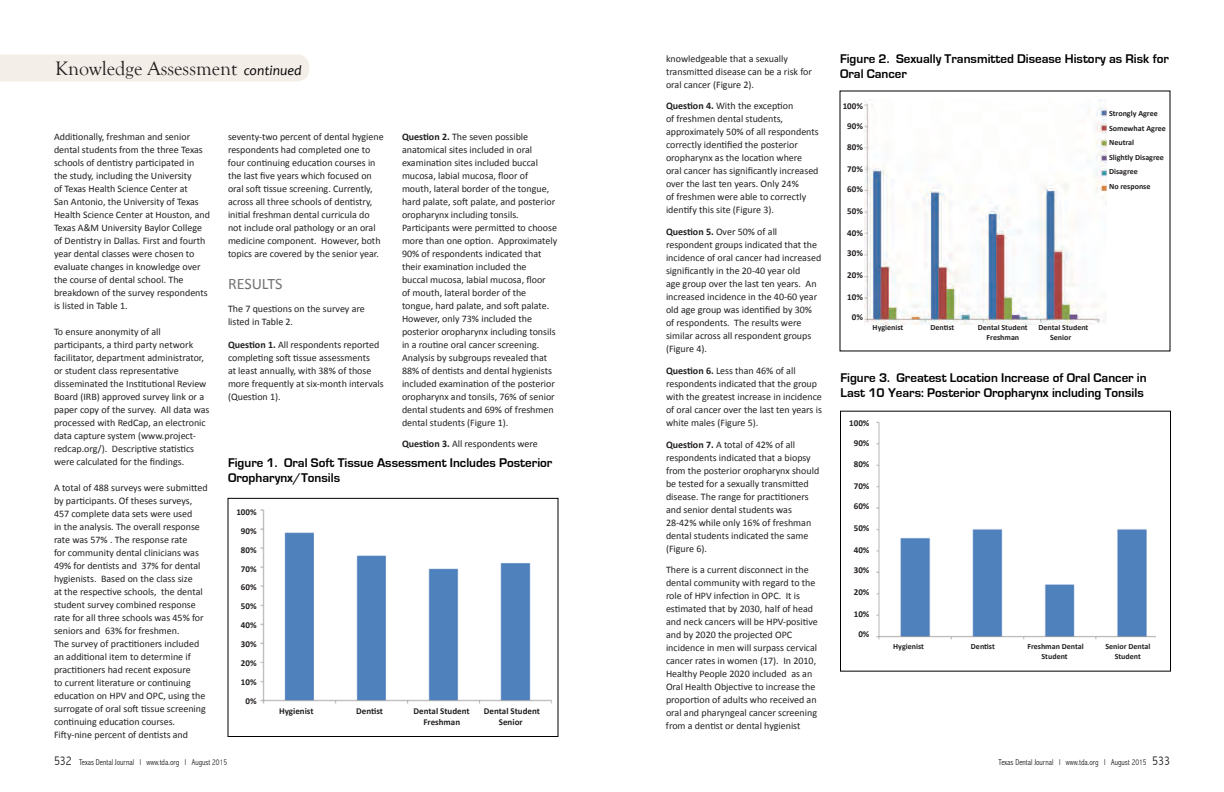
<style>
.page{position:relative;width:1224px;height:792px;background:#fff}
.page>*{position:absolute;margin:0;border:0;box-sizing:border-box;transform-origin:0 0}
.t1{font:20px "Goudy Old Style T";color:#231f20}
.t2{font:16px "Calibri";color:#737476}
.t3{font:700 13px/15px "Eurostile";color:#000}
.t4{font:10px/13px "Calibri";color:#231f20}
.t5{font:700 9px/18.9px "Calibri";color:#231f20;text-align:right}
.t6{font:300 condensed 8.5px "Abadi";color:#231f20;scale:.95 1}
.t7{font:700 8px/14.6px "Calibri";color:#231f20}
.s1{font-family:"Candara";font-style:italic;font-size:14px;color:#000}
.s2{font-weight:700}
.s3{font-size:13px}
</style>
<div class="page">
<div style="left:840px;top:411px;width:331px;height:261px;border:1px solid #000"></div>
<div style="left:228px;top:498px;width:330px;height:239px;border:1px solid #000"></div>
<img style="left:260px;top:510px;width:292px;height:194px">
<img style="left:876px;top:421px;width:279px;height:219px">
<img style="left:864px;top:99px;width:242px;height:226px">
<div style="left:0;top:54px;width:309px;height:27px;background:#f4eee8"></div>
<h1 class="t1" style="left:55px;top:57px;width:248px">Knowledge Assessment <span class="s1">continued</span></h1>
<p class="t4" style="left:54px;top:130px;width:157px">Additionally, freshman and senior dental students from the three Texas schools of dentistry participated in the study, including the University<br>of Texas Health Science Center at<br>San Antonio, the University of Texas Health Science Center at Houston, and Texas A&amp;M University Baylor College of Dentistry in Dallas. First and fourth year dental classes were chosen to evaluate changes in knowledge over the course of dental school. The breakdown of the survey respondents is listed in Table 1.</p>
<p class="t4" style="left:54px;top:325px;width:157px">To ensure anonymity of all participants, a third party network facilitator, department administrator, or student class representative disseminated the Institutional Review Board (IRB) approved survey link or a paper copy of the survey. All data was processed with RedCap, an electronic data capture system (www.project&shy;redcap.org/). Descriptive statistics were calculated for the findings.</p>
<p class="t4" style="left:54px;top:481px;width:155px">A total of 488 surveys were submitted by participants. Of theses surveys, 457 complete data sets were used<br>in the analysis. The overall response rate was 57% . The response rate<br>for community dental clinicians was 49% for dentists and 37% for dental hygienists. Based on the class size<br>at the respective schools, the dental student survey combined response rate for all three schools was 45% for seniors and 63% for freshmen.<br>The survey of practitioners included an additional item to determine if practitioners had recent exposure<br>to current literature or continuing education on HPV and OPC, using the surrogate of oral soft tissue screening continuing education courses.<br>Fifty-nine percent of dentists and</p>
<p class="t4" style="left:228px;top:130px;width:157px">seventy-two percent of dental hygiene respondents had completed one to four continuing education courses in the last five years which focused on oral soft tissue screening. Currently, across all three schools of dentistry, initial freshman dental curricula do not include oral pathology or an oral medicine component. However, both topics are covered by the senior year.</p>
<h2 class="t2" style="left:228px;top:274px;width:56px">RESULTS</h2>
<p class="t4" style="left:228px;top:302px;width:138px">The 7 questions on the survey are listed in Table 2.</p>
<p class="t4" style="left:228px;top:338px;width:157px"><span class="s2">Question 1.</span> All respondents reported completing soft tissue assessments<br>at least annually, with 38% of those more frequently at six-month intervals (Question 1).</p>
<p class="t4" style="left:402px;top:130px;width:157px"><span class="s2">Question 2.</span> The seven possible anatomical sites included in oral examination sites included buccal mucosa, labial mucosa, floor of mouth, lateral border of the tongue, hard palate, soft palate, and posterior oropharynx including tonsils.<br>Participants were permitted to choose more than one option. Approximately 90% of respondents indicated that their examination included the<br>buccal mucosa, labial mucosa, floor<br>of mouth, lateral border of the tongue, hard palate, and soft palate.<br>However, only 73% included the posterior oropharynx including tonsils in a routine oral cancer screening.<br>Analysis by subgroups revealed that 88% of dentists and dental hygienists included examination of the posterior oropharynx and tonsils, 76% of senior dental students and 69% of freshmen dental students (Figure 1).</p>
<p class="t4" style="left:402px;top:437px;width:137px"><span class="s2">Question 3.</span> All respondents were</p>
<h3 class="t3" style="left:228px;top:455px;width:326px">Figure 1. Oral Soft Tissue Assessment Includes Posterior<br>Oropharynx/Tonsils</h3>
<p class="t5" style="left:236px;top:502px;width:22px">100%<br>90%<br>80%<br>70%<br>60%<br>50%<br>40%<br>30%<br>20%<br>10%<br>0%</p>
<p class="t5" style="left:279px;top:702px;width:36px">Hygienist</p>
<p class="t5" style="left:356px;top:702px;width:28px">Dentist</p>
<p class="t5" style="left:414px;top:702px;width:58px">Dental Student</p>
<p class="t5" style="left:484px;top:702px;width:58px">Dental Student</p>
<p class="t5" style="left:423px;top:712px;width:38px">Freshman</p>
<p class="t5" style="left:499px;top:712px;width:25px">Senior</p>
<p class="t4" style="left:666px;top:52px;width:148px">knowledgeable that a sexually transmitted disease can be a risk for oral cancer (Figure 2).</p>
<p class="t4" style="left:666px;top:99px;width:154px"><span class="s2">Question 4.</span> With the exception<br>of freshmen dental students, approximately 50% of all respondents correctly identified the posterior oropharynx as the location where oral cancer has significantly increased over the last ten years. Only 24%<br>of freshmen were able to correctly identify this site (Figure 3).</p>
<p class="t4" style="left:666px;top:225px;width:157px"><span class="s2">Question 5.</span> Over 50% of all respondent groups indicated that the incidence of oral cancer had increased significantly in the 20-40 year old<br>age group over the last ten years. An increased incidence in the 40-60 year old age group was identified by 30% of respondents. The results were similar across all respondent groups (Figure 4).</p>
<p class="t4" style="left:666px;top:364px;width:157px"><span class="s2">Question 6.</span> Less than 46% of all respondents indicated that the group with the greatest increase in incidence of oral cancer over the last ten years is white males (Figure 5).</p>
<p class="t4" style="left:666px;top:438px;width:155px"><span class="s2">Question 7.</span> A total of 42% of all respondents indicated that a biopsy from the posterior oropharynx should be tested for a sexually transmitted disease. The range for practitioners and senior dental students was<br>28-42% while only 16% of freshman dental students indicated the same (Figure 6).</p>
<p class="t4" style="left:666px;top:563px;width:153px">There is a current disconnect in the dental community with regard to the role of HPV infection in OPC. It is estimated that by 2030, half of head and neck cancers will be HPV-positive and by 2020 the projected OPC incidence in men will surpass cervical cancer rates in women (17). In 2010, Healthy People 2020 included as an Oral Health Objective to increase the proportion of adults who received an oral and pharyngeal cancer screening from a dentist or dental hygienist</p>
<h3 class="t3" style="left:840px;top:51px;width:331px">Figure 2. Sexually Transmitted Disease History as Risk for<br>Oral Cancer</h3>
<p class="t5" style="left:843px;top:96px;width:22px">100%</p>
<p class="t5" style="left:847px;top:116px;width:17px">90%</p>
<p class="t5" style="left:847px;top:137px;width:17px">80%</p>
<p class="t5" style="left:847px;top:159px;width:17px">70%</p>
<p class="t5" style="left:847px;top:179px;width:17px">60%</p>
<p class="t5" style="left:847px;top:201px;width:17px">50%</p>
<p class="t5" style="left:847px;top:223px;width:17px">40%</p>
<p class="t5" style="left:847px;top:243px;width:17px">30%</p>
<p class="t5" style="left:847px;top:265px;width:17px">20%</p>
<p class="t5" style="left:847px;top:287px;width:17px">10%</p>
<p class="t5" style="left:852px;top:307px;width:13px">0%</p>
<p class="t7" style="left:873px;top:320px;width:32px">Hygienist</p>
<p class="t7" style="left:930px;top:320px;width:25px">Dentist</p>
<p class="t7" style="left:978px;top:320px;width:51px">Dental Student</p>
<p class="t7" style="left:1039px;top:320px;width:51px">Dental Student</p>
<p class="t7" style="left:987px;top:330px;width:34px">Freshman</p>
<p class="t7" style="left:1050px;top:330px;width:23px">Senior</p>
<p class="t7" style="left:1109px;top:106px;width:58px">Strongly Agree<br>Somewhat Agree<br>Neutral<br>Slightly Disagree<br>Disagree<br>No response</p>
<h3 class="t3" style="left:840px;top:370px;width:308px">Figure 3. Greatest Location Increase of Oral Cancer in<br>Last 10 Years: Posterior Oropharynx including Tonsils</h3>
<p class="t5" style="left:849px;top:414px;width:22px">100%</p>
<p class="t5" style="left:854px;top:434px;width:17px">90%</p>
<p class="t5" style="left:854px;top:455px;width:17px">80%</p>
<p class="t5" style="left:854px;top:477px;width:17px">70%</p>
<p class="t5" style="left:854px;top:497px;width:17px">60%</p>
<p class="t5" style="left:854px;top:519px;width:17px">50%</p>
<p class="t5" style="left:854px;top:541px;width:17px">40%</p>
<p class="t5" style="left:854px;top:561px;width:17px">30%</p>
<p class="t5" style="left:854px;top:583px;width:17px">20%</p>
<p class="t5" style="left:854px;top:605px;width:17px">10%</p>
<p class="t5" style="left:858px;top:625px;width:13px">0%</p>
<p class="t7" style="left:893px;top:639px;width:32px">Hygienist</p>
<p class="t7" style="left:971px;top:639px;width:25px">Dentist</p>
<p class="t7" style="left:1027px;top:639px;width:58px">Freshman Dental</p>
<p class="t7" style="left:1105px;top:639px;width:46px">Senior Dental</p>
<p class="t7" style="left:1042px;top:649px;width:28px">Student</p>
<p class="t7" style="left:1115px;top:649px;width:28px">Student</p>
<p class="t6" style="left:54px;top:757px;width:184px"><span class="s3">532</span> Texas Dental Journal l www.tda.org l August 2015</p>
<p class="t6" style="left:999px;top:757px;width:182px">Texas Dental Journal l www.tda.org l August 2015 <span class="s3">533</span></p>
</div>
